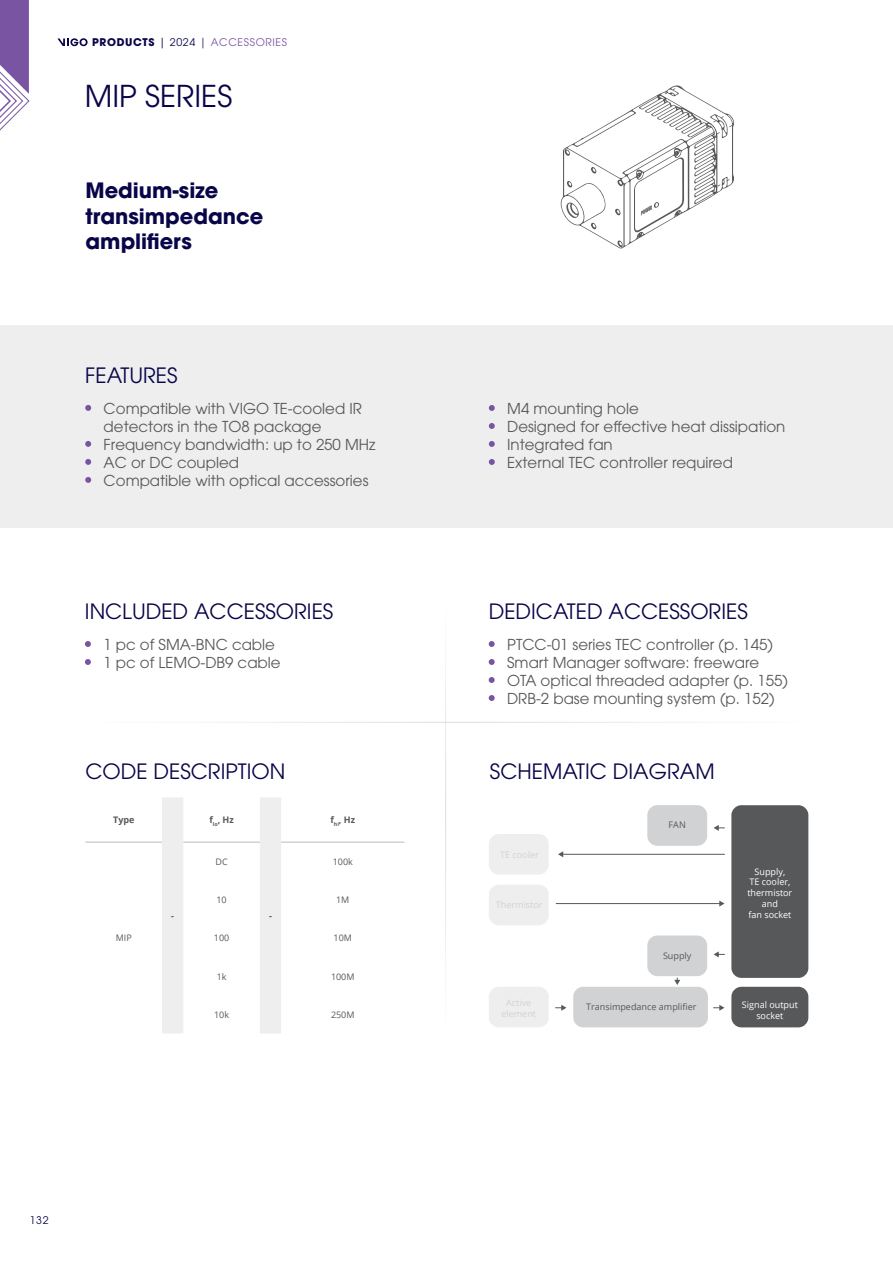
<style>
.page{position:relative;width:893px;height:1263px;background:#fff}
.page>*{position:absolute;margin:0;border:0;box-sizing:border-box;transform-origin:0 0}
.t1{font:30px "ITC Avant Garde Pro";color:#090549}
.t2{font:21px "ITC Avant Garde Pro";color:#090549}
.t3{font:700 21px/25.2px "ITC Avant Garde Pro";color:#090549}
.t4{font:15px/18px "ITC Avant Garde Pro";color:#57585a}
.t5{font:10.5px "ITC Avant Garde Pro";letter-spacing:.06em;color:#7954a2}
.t6{font:10.5px "ITC Avant Garde Pro";color:#090549}
.t7{font:9px "Open Sans";color:#57585a}
.t8{font:9px/10.8px "Open Sans";color:#fff;text-align:center}
.t9{font:700 9px "Open Sans";color:#57585a}
.t10{font:9px/10.8px "Open Sans";color:#d1d2d4;text-align:center}
.s1{font-weight:700;color:#090549}
.s2{color:#090549}
.s3{color:#2d2a62}
</style>
<div class="page">
<svg style="left:57px;top:38px;width:31px;height:8px"></svg>
<svg style="left:561px;top:85px;width:173px;height:164px"></svg>
<div style="left:0;top:326px;width:893px;height:202px;background:#eeeeef"></div>
<div style="left:489px;top:987px;width:60px;height:40px;background:#eeeeef;border-radius:10px"></div>
<div style="left:489px;top:834px;width:60px;height:41px;background:#eeeeef;border-radius:10px"></div>
<div style="left:573px;top:987px;width:135px;height:40px;background:#d1d2d4;border-radius:10px"></div>
<div style="left:647px;top:935px;width:60px;height:41px;background:#d1d2d4;border-radius:10px"></div>
<hr style="left:562px;top:854px;width:162px;height:1px;background:#57585a">
<svg style="left:558px;top:851px;width:5px;height:6px"></svg>
<hr style="left:556px;top:903px;width:164px;height:1px;background:#57585a">
<svg style="left:719px;top:900px;width:5px;height:6px"></svg>
<svg style="left:714px;top:951px;width:10px;height:6px"></svg>
<svg style="left:714px;top:825px;width:10px;height:6px"></svg>
<svg style="left:714px;top:1005px;width:10px;height:6px"></svg>
<svg style="left:555px;top:1005px;width:11px;height:6px"></svg>
<svg style="left:674px;top:978px;width:6px;height:7px"></svg>
<div style="left:647px;top:805px;width:60px;height:41px;background:#d1d2d4;border-radius:10px"></div>
<div style="left:489px;top:885px;width:60px;height:40px;background:#eeeeef;border-radius:10px"></div>
<div style="left:731px;top:987px;width:77px;height:40px;background:#57585a;border-radius:10px"></div>
<div style="left:731px;top:805px;width:77px;height:173px;background:#57585a;border-radius:10px"></div>
<svg style="left:85px;top:405px;width:6px;height:6px"></svg>
<svg style="left:85px;top:441px;width:6px;height:6px"></svg>
<svg style="left:85px;top:459px;width:6px;height:6px"></svg>
<svg style="left:85px;top:477px;width:6px;height:6px"></svg>
<svg style="left:489px;top:405px;width:6px;height:6px"></svg>
<svg style="left:489px;top:423px;width:6px;height:6px"></svg>
<svg style="left:489px;top:441px;width:6px;height:6px"></svg>
<svg style="left:489px;top:459px;width:6px;height:6px"></svg>
<svg style="left:85px;top:641px;width:6px;height:6px"></svg>
<svg style="left:85px;top:659px;width:6px;height:6px"></svg>
<svg style="left:489px;top:641px;width:6px;height:6px"></svg>
<svg style="left:489px;top:659px;width:6px;height:6px"></svg>
<svg style="left:489px;top:677px;width:6px;height:6px"></svg>
<svg style="left:489px;top:695px;width:6px;height:6px"></svg>
<svg style="left:162px;top:798px;width:119px;height:235px"></svg>
<hr style="left:86px;top:842px;width:76px;height:1px;background:#babbbe">
<hr style="left:183px;top:842px;width:77px;height:1px;background:#babbbe">
<hr style="left:281px;top:842px;width:123px;height:1px;background:#babbbe">
<svg style="left:0;top:0;width:29px;height:131px"></svg>
<p class="t5" style="left:92px;top:36px;width:196px"><span class="s1">PRODUCTS</span> <span class="s2">| 2024</span> <span class="s3">|</span> ACCESSORIES</p>
<h1 class="t1" style="left:85px;top:78px;width:149px">MIP SERIES</h1>
<h2 class="t3" style="left:86px;top:178px;width:179px">Medium-size transimpedance amplifiers</h2>
<h2 class="t2" style="left:85px;top:363px;width:94px">FEATURES</h2>
<p class="t4" style="left:104px;top:399px;width:273px">Compatible with VIGO TE-cooled IR detectors in the TO8 package<br>Frequency bandwidth: up to 250 MHz<br>AC or DC coupled<br>Compatible with optical accessories</p>
<p class="t4" style="left:507px;top:399px;width:280px">M4 mounting hole<br>Designed for effective heat dissipation<br>Integrated fan<br>External TEC controller required</p>
<h2 class="t2" style="left:85px;top:599px;width:250px">INCLUDED ACCESSORIES</h2>
<p class="t4" style="left:103px;top:635px;width:179px">1 pc of SMA-BNC cable<br>1 pc of LEMO-DB9 cable</p>
<h2 class="t2" style="left:86px;top:758px;width:201px">CODE DESCRIPTION</h2>
<p class="t9" style="left:113px;top:814px;width:23px">Type</p>
<p class="t9" style="left:209px;top:814px;width:26px">f<sub>lo</sub>, Hz</p>
<p class="t9" style="left:330px;top:814px;width:26px">f<sub>hi</sub>, Hz</p>
<p class="t7" style="left:116px;top:932px;width:18px">MIP</p>
<p class="t9" style="left:171px;top:909px;width:4px">-</p>
<p class="t7" style="left:215px;top:855px;width:14px">DC</p>
<p class="t7" style="left:333px;top:855px;width:22px">100k</p>
<p class="t7" style="left:216px;top:893px;width:12px">10</p>
<p class="t7" style="left:336px;top:893px;width:15px">1M</p>
<p class="t7" style="left:214px;top:932px;width:17px">100</p>
<p class="t7" style="left:334px;top:932px;width:20px">10M</p>
<p class="t7" style="left:217px;top:970px;width:11px">1k</p>
<p class="t7" style="left:331px;top:970px;width:25px">100M</p>
<p class="t7" style="left:214px;top:1008px;width:17px">10k</p>
<p class="t7" style="left:331px;top:1008px;width:25px">250M</p>
<p class="t9" style="left:269px;top:909px;width:4px">-</p>
<h2 class="t2" style="left:489px;top:599px;width:261px">DEDICATED ACCESSORIES</h2>
<p class="t4" style="left:507px;top:635px;width:282px">PTCC-01 series TEC controller (p. 145)<br>Smart Manager software: freeware OTA optical threaded adapter (p. 155)<br>DRB-2 base mounting system (p. 152)</p>
<h2 class="t2" style="left:490px;top:758px;width:226px">SCHEMATIC DIAGRAM</h2>
<p class="t7" style="left:669px;top:818px;width:19px">FAN</p>
<p class="t7" style="left:663px;top:949px;width:30px">Supply</p>
<p class="t8" style="left:747px;top:866px;width:46px">Supply,<br>TE cooler, thermistor and<br>fan socket</p>
<p class="t10" style="left:501px;top:997px;width:36px">Active element</p>
<p class="t8" style="left:742px;top:999px;width:57px">Signal output socket</p>
<p class="t7" style="left:586px;top:1000px;width:112px">Transimpedance amplifier</p>
<p class="t6" style="left:30px;top:1214px;width:20px">132</p>
</div>
